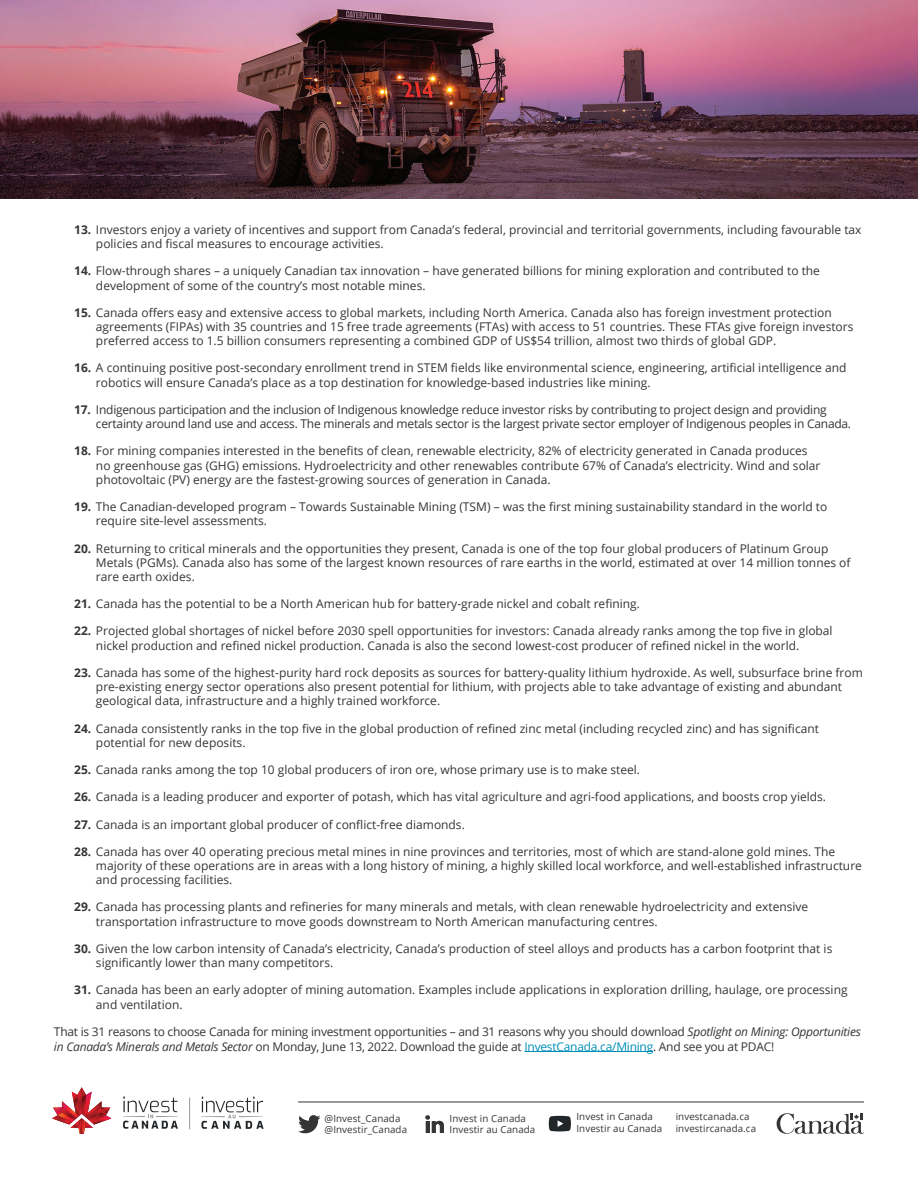
<style>
.page{position:relative;width:918px;height:1188px;background:#fff}
.page>*{position:absolute;margin:0;border:0;box-sizing:border-box;transform-origin:0 0}
.t1{font:12px/14.2px "Open Sans";color:#363536}
.t2{font:12px/14.2px "Open Sans";letter-spacing:-.02em;color:#363536}
.t3{font:9.75px/11.2px "Open Sans";letter-spacing:.01em;color:#363536}
.s1{font-weight:700}
.s2{font-style:italic}
.s3{color:#008fb9}
</style>
<div class="page">
<hr style="left:524px;top:1051px;width:129px;height:1px;background:#008fb9">
<svg style="left:52px;top:1087px;width:59px;height:47px"></svg>
<svg style="left:123px;top:1097px;width:55px;height:32px"></svg>
<hr style="left:189px;top:1098px;width:1px;height:31px;background:#9a9a9c">
<svg style="left:201px;top:1097px;width:63px;height:32px"></svg>
<svg style="left:777px;top:1113px;width:87px;height:21px"></svg>
<svg style="left:298px;top:1115px;width:22px;height:18px"></svg>
<svg style="left:425px;top:1115px;width:19px;height:18px"></svg>
<hr style="left:298px;top:1102px;width:566px;height:1px;background:#363536">
<svg style="left:549px;top:1116px;width:22px;height:15px"></svg>
<img style="left:0;top:0;width:918px;height:199px">
<p class="t1" style="left:96px;top:222px;width:767px;text-indent:-22px"><span class="s1">13.</span> Investors enjoy a variety of incentives and support from Canada’s federal, provincial and territorial governments, including favourable tax policies and fiscal measures to encourage activities.</p>
<p class="t1" style="left:96px;top:263px;width:726px;text-indent:-22px"><span class="s1">14.</span> Flow-through shares – a uniquely Canadian tax innovation – have generated billions for mining exploration and contributed to the development of some of the country’s most notable mines.</p>
<p class="t1" style="left:96px;top:305px;width:759px;text-indent:-22px"><span class="s1">15.</span> Canada offers easy and extensive access to global markets, including North America. Canada also has foreign investment protection agreements (FIPAs) with 35 countries and 15 free trade agreements (FTAs) with access to 51 countries. These FTAs give foreign investors preferred access to 1.5 billion consumers representing a combined GDP of US$54 trillion, almost two thirds of global GDP.</p>
<p class="t1" style="left:96px;top:361px;width:752px;text-indent:-22px"><span class="s1">16.</span> A continuing positive post-secondary enrollment trend in STEM fields like environmental science, engineering, artificial intelligence and robotics will ensure Canada’s place as a top destination for knowledge-based industries like mining.</p>
<p class="t2" style="left:96px;top:402px;width:757px;text-indent:-22px"><span class="s1">17.</span> Indigenous participation and the inclusion of Indigenous knowledge reduce investor risks by contributing to project design and providing certainty around land use and access. The minerals and metals sector is the largest private sector employer of Indigenous peoples in Canada.</p>
<p class="t1" style="left:96px;top:444px;width:726px;text-indent:-22px"><span class="s1">18.</span> For mining companies interested in the benefits of clean, renewable electricity, 82% of electricity generated in Canada produces no greenhouse gas (GHG) emissions. Hydroelectricity and other renewables contribute 67% of Canada’s electricity. Wind and solar photovoltaic (PV) energy are the fastest-growing sources of generation in Canada.</p>
<p class="t1" style="left:96px;top:499px;width:733px;text-indent:-22px"><span class="s1">19.</span> The Canadian-developed program – Towards Sustainable Mining (TSM) – was the first mining sustainability standard in the world to require site-level assessments.</p>
<p class="t1" style="left:96px;top:541px;width:756px;text-indent:-22px"><span class="s1">20.</span> Returning to critical minerals and the opportunities they present, Canada is one of the top four global producers of Platinum Group<br>Metals (PGMs). Canada also has some of the largest known resources of rare earths in the world, estimated at over 14 million tonnes of rare earth oxides.</p>
<p class="t1" style="left:74px;top:596px;width:567px"><span class="s1">21.</span> Canada has the potential to be a North American hub for battery-grade nickel and cobalt refining.</p>
<p class="t1" style="left:96px;top:624px;width:738px;text-indent:-22px"><span class="s1">22.</span> Projected global shortages of nickel before 2030 spell opportunities for investors: Canada already ranks among the top five in global nickel production and refined nickel production. Canada is also the second lowest-cost producer of refined nickel in the world.</p>
<p class="t1" style="left:96px;top:665px;width:768px;text-indent:-22px"><span class="s1">23.</span> Canada has some of the highest-purity hard rock deposits as sources for battery-quality lithium hydroxide. As well, subsurface brine from pre-existing energy sector operations also present potential for lithium, with projects able to take advantage of existing and abundant geological data, infrastructure and a highly trained workforce.</p>
<p class="t1" style="left:96px;top:721px;width:725px;text-indent:-22px"><span class="s1">24.</span> Canada consistently ranks in the top five in the global production of refined zinc metal (including recycled zinc) and has significant potential for new deposits.</p>
<p class="t1" style="left:74px;top:762px;width:567px"><span class="s1">25.</span> Canada ranks among the top 10 global producers of iron ore, whose primary use is to make steel.</p>
<p class="t1" style="left:74px;top:790px;width:753px"><span class="s1">26.</span> Canada is a leading producer and exporter of potash, which has vital agriculture and agri-food applications, and boosts crop yields.</p>
<p class="t1" style="left:74px;top:817px;width:392px"><span class="s1">27.</span> Canada is an important global producer of conflict-free diamonds.</p>
<p class="t1" style="left:96px;top:844px;width:767px;text-indent:-22px"><span class="s1">28.</span> Canada has over 40 operating precious metal mines in nine provinces and territories, most of which are stand-alone gold mines. The majority of these operations are in areas with a long history of mining, a highly skilled local workforce, and well-established infrastructure and processing facilities.</p>
<p class="t1" style="left:96px;top:900px;width:714px;text-indent:-22px"><span class="s1">29.</span> Canada has processing plants and refineries for many minerals and metals, with clean renewable hydroelectricity and extensive transportation infrastructure to move goods downstream to North American manufacturing centres.</p>
<p class="t1" style="left:96px;top:941px;width:738px;text-indent:-22px"><span class="s1">30.</span> Given the low carbon intensity of Canada’s electricity, Canada’s production of steel alloys and products has a carbon footprint that is significantly lower than many competitors.</p>
<p class="t1" style="left:96px;top:983px;width:753px;text-indent:-22px"><span class="s1">31.</span> Canada has been an early adopter of mining automation. Examples include applications in exploration drilling, haulage, ore processing and ventilation.</p>
<p class="t2" style="left:54px;top:1025px;width:808px">That is 31 reasons to choose Canada for mining investment opportunities – and 31 reasons why you should download <span class="s2">Spotlight on Mining: Opportunities in Canada’s Minerals and Metals Sector</span> on Monday, June 13, 2022. Download the guide at <span class="s3">InvestCanada.ca/Mining</span>. And see you at PDAC!</p>
<p class="t3" style="left:325px;top:1112px;width:84px">@Invest_Canada @Investir_Canada</p>
<p class="t3" style="left:450px;top:1112px;width:87px">Invest in Canada<br>Investir au Canada</p>
<p class="t3" style="left:676px;top:1111px;width:82px">investcanada.ca investircanada.ca</p>
<p class="t3" style="left:576px;top:1111px;width:87px">Invest in Canada<br>Investir au Canada</p>
</div>
